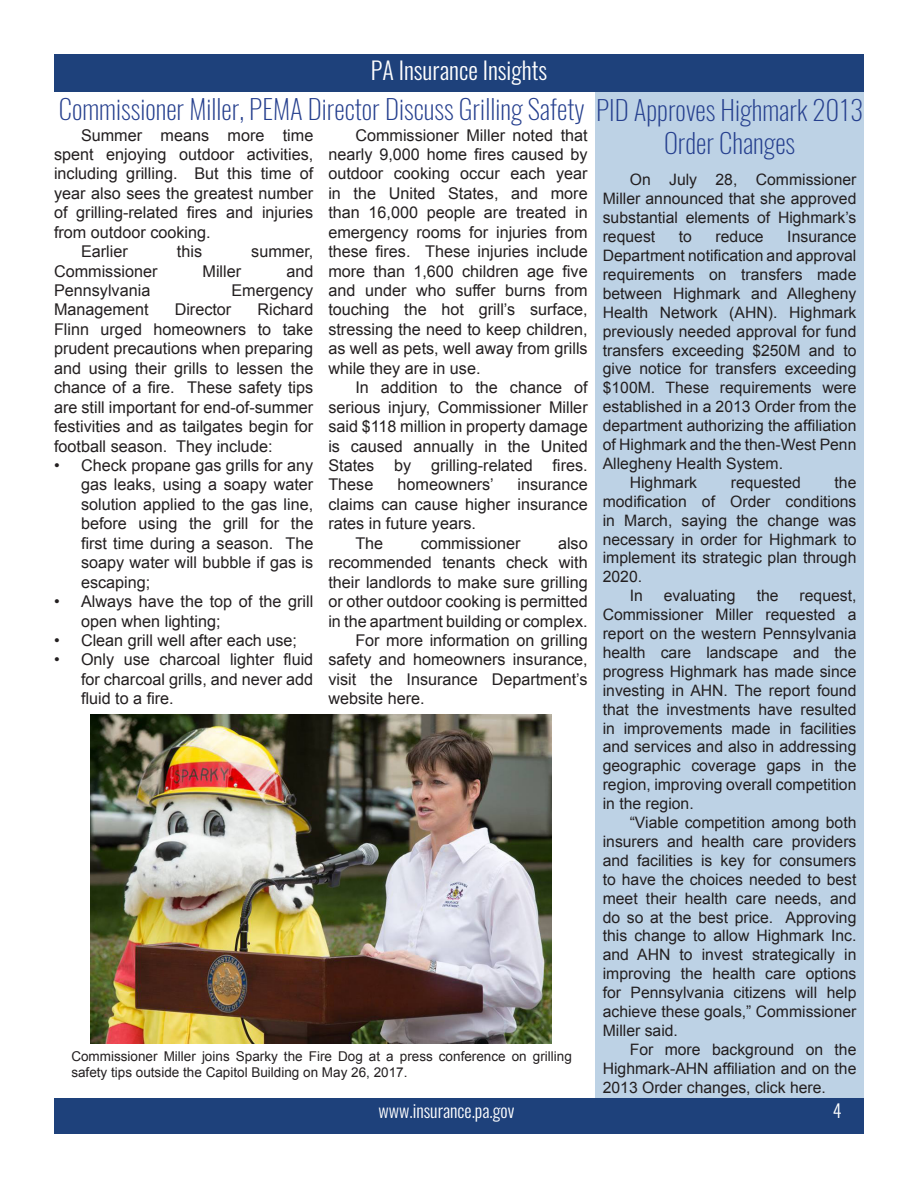
<style>
.page{position:relative;width:918px;height:1188px;background:#fff}
.page>*{position:absolute;margin:0;border:0;box-sizing:border-box;transform-origin:0 0}
.t1{font:200 27px "Oswald";color:#253f8e}
.t2{font:300 24px "Oswald";color:#fff}
.t3{font:300 18px "Oswald";color:#fff}
.t4{font:16.2px/19.5px "Arial";color:#231f20;text-align:justify}
.t5{font:15.75px/18.9px "Arial";color:#231f20;text-align:justify}
.t6{font:13.5px/16.2px "Arial";color:#231f20}
</style>
<div class="page">
<div style="left:595px;top:153px;width:269px;height:945px;background:#bdd2e5"></div>
<div style="left:595px;top:92px;width:269px;height:79px;background:#bdd2e5"></div>
<div style="left:54px;top:54px;width:810px;height:38px;background:#1e417b"></div>
<div style="left:54px;top:1098px;width:810px;height:36px;background:#1e417b"></div>
<img style="left:90px;top:715px;width:461px;height:329px">
<p class="t2" style="left:371px;top:54px;width:178px">PA Insurance Insights</p>
<p class="t1" style="left:59px;top:91px;width:806px">Commissioner Miller, PEMA Director Discuss Grilling Safety PID Approves Highmark 2013</p>
<p class="t4" style="left:54px;top:125px;width:261px;text-indent:27px">Summer means more time spent enjoying outdoor activities, including grilling. But this time of year also sees the greatest number of grilling-related fires and injuries from outdoor cooking.</p>
<p class="t4" style="left:81px;top:242px;width:48px">Earlier</p>
<p class="t4" style="left:177px;top:242px;width:27px">this</p>
<p class="t4" style="left:251px;top:242px;width:64px">summer,</p>
<p class="t4" style="left:54px;top:261px;width:105px">Commissioner</p>
<p class="t4" style="left:203px;top:261px;width:40px">Miller</p>
<p class="t4" style="left:286px;top:261px;width:29px">and</p>
<p class="t4" style="left:54px;top:281px;width:98px">Pennsylvania</p>
<p class="t4" style="left:231px;top:281px;width:83px">Emergency</p>
<p class="t4" style="left:54px;top:300px;width:96px">Management</p>
<p class="t4" style="left:175px;top:300px;width:58px">Director</p>
<p class="t4" style="left:328px;top:125px;width:261px;text-indent:27px">Commissioner Miller noted that nearly 9,000 home fires caused by outdoor cooking occur each year in the United States, and more than 16,000 people are treated in emergency rooms for injuries from these fires. These injuries include more than 1,600 children age five and under who suffer burns from touching the hot grill’s surface, stressing the need to keep children, as well as pets, well away from grills while they are in use.</p>
<p class="t4" style="left:328px;top:378px;width:261px;text-indent:27px">In addition to the chance of serious injury, Commissioner Miller said $118 million in property damage is caused annually in the United States by grilling-related fires.<br>These</p>
<p class="t1" style="left:664px;top:125px;width:133px">Order Changes</p>
<p class="t5" style="left:603px;top:171px;width:255px;text-indent:27px">On July 28, Commissioner Miller announced that she approved substantial elements of Highmark’s request</p>
<p class="t5" style="left:603px;top:227px;width:255px;text-indent:185px">Insurance Department notification and approval requirements on transfers made between Highmark and Allegheny Health Network (AHN). Highmark previously needed approval for fund transfers exceeding $250M and to give notice for transfers exceeding $100M. These requirements were established in a 2013 Order from the department authorizing the affiliation of Highmark and the then-West Penn Allegheny Health System.</p>
<p class="t5" style="left:630px;top:473px;width:69px">Highmark</p>
<p class="t5" style="left:731px;top:473px;width:72px">requested</p>
<p class="t5" style="left:679px;top:227px;width:15px">to</p>
<p class="t5" style="left:716px;top:227px;width:50px">reduce</p>
<p class="t4" style="left:54px;top:300px;width:261px;text-indent:204px">Richard Flinn urged homeowners to take prudent precautions when preparing and using their grills to lessen the chance of a fire. These safety tips are still important for end-of-summer festivities and as tailgates begin for football season. They include:</p>
<p class="t4" style="left:81px;top:456px;width:234px;text-indent:-27px">• Check propane gas grills for any gas leaks, using a soapy water solution applied to the gas line, before using the grill for the first time during a season. The soapy water will bubble if gas is escaping;</p>
<p class="t4" style="left:81px;top:592px;width:234px;text-indent:-27px">• Always have the top of the grill open when lighting;</p>
<p class="t4" style="left:54px;top:631px;width:245px">• Clean grill well after each use;</p>
<p class="t4" style="left:81px;top:650px;width:234px;text-indent:-27px">• Only use charcoal lighter fluid for charcoal grills, and never add fluid to a fire.</p>
<p class="t5" style="left:603px;top:473px;width:255px;text-indent:232px">the modification of Order conditions in March, saying the change was necessary in order for Highmark to implement its strategic plan through 2020.</p>
<p class="t5" style="left:630px;top:586px;width:15px">In</p>
<p class="t5" style="left:664px;top:586px;width:73px">evaluating</p>
<p class="t5" style="left:757px;top:586px;width:23px">the</p>
<p class="t4" style="left:398px;top:475px;width:98px">homeowners’</p>
<p class="t4" style="left:328px;top:475px;width:261px;text-indent:189px">insurance claims can cause higher insurance rates in future years.</p>
<p class="t4" style="left:355px;top:534px;width:29px">The</p>
<p class="t4" style="left:421px;top:534px;width:101px">commissioner</p>
<p class="t4" style="left:328px;top:534px;width:261px;text-indent:230px">also recommended tenants check with their landlords to make sure grilling or other outdoor cooking is permitted in the apartment building or complex.</p>
<p class="t4" style="left:328px;top:631px;width:261px;text-indent:27px">For more information on grilling safety and homeowners insurance, visit the Insurance Department’s website here.</p>
<p class="t5" style="left:603px;top:586px;width:255px;text-indent:197px">request, Commissioner Miller requested a report on the western Pennsylvania health care landscape and the progress Highmark has made since investing in AHN. The report found that the investments have resulted in improvements made in facilities and services and also in addressing geographic coverage gaps in the region, improving overall competition in the region.</p>
<p class="t5" style="left:603px;top:813px;width:255px;text-indent:27px">“Viable competition among both insurers and health care providers and facilities is key for consumers to have the choices needed to best meet their health care needs, and do so at the best price. Approving this change to allow Highmark Inc. and AHN to invest strategically in improving the health care options for Pennsylvania citizens will help achieve these goals,” Commissioner Miller said.</p>
<p class="t5" style="left:603px;top:1040px;width:255px;text-indent:27px">For more background on the Highmark-AHN affiliation and on the 2013 Order changes, click here.</p>
<p class="t6" style="left:71px;top:1048px;width:502px">Commissioner Miller joins Sparky the Fire Dog at a press conference on grilling safety tips outside the Capitol Building on May 26, 2017.</p>
<p class="t3" style="left:378px;top:1098px;width:138px">www.insurance.pa.gov</p>
<p class="t3" style="left:833px;top:1098px;width:10px">4</p>
</div>
